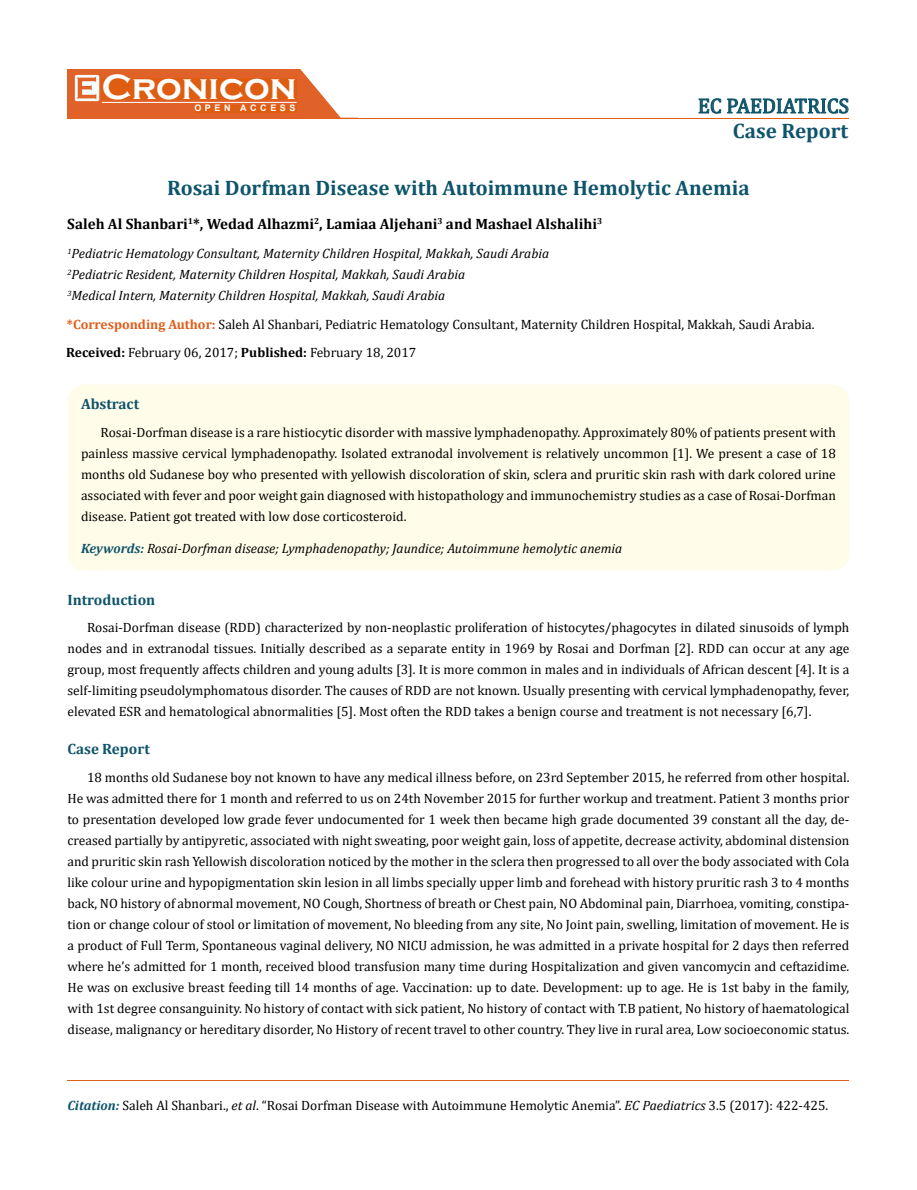
<style>
.page{position:relative;width:917px;height:1190px;background:#fff}
.page>*{position:absolute;margin:0;border:0;box-sizing:border-box;transform-origin:0 0}
.t1{font:700 36px "Copperplate Gothic";color:#fff}
.t2{font:700 21px "Cambria";color:#0e546a}
.t3{font:21px "Cambria";color:#0e546a}
.t4{font:700 15px "Cambria";color:#000}
.t5{font:700 15px "Cambria";color:#0e546a}
.t6{font:13.5px/21px "Cambria";color:#000;text-align:justify}
.t7{font:italic 13.5px/21px "Cambria";color:#000}
.t8{font:700 9px "Arial";letter-spacing:.4em;color:#fff}
.s1{font-weight:700;color:#e05d1a}
.s2{font-weight:700}
.s3{font-weight:700;color:#0e546a}
.s4{font-weight:700;font-style:italic;color:#0e546a}
.s5{font-style:italic}
</style>
<div class="page">
<div style="left:67px;top:70px;width:290px;height:49px;background:#e06228"></div>
<svg style="left:300px;top:69px;width:58px;height:49px"></svg>
<img style="left:75px;top:75px;width:24px;height:26px">
<div style="left:102px;top:79px;width:195px;height:21px;background:#df5d11"></div>
<div style="left:194px;top:105px;width:103px;height:7px;background:#df5d11"></div>
<svg style="left:698px;top:98px;width:23px;height:16px"></svg>
<svg style="left:727px;top:98px;width:121px;height:16px"></svg>
<hr style="left:102px;top:102px;width:194px;height:1px;background:#fff">
<hr style="left:279px;top:118px;width:569px;height:1px;background:#e05d1a">
<hr style="left:67px;top:1080px;width:782px;height:1px;background:#e05d1a">
<div style="left:67px;top:384px;width:782px;height:186px;background:#fffde9;border-radius:18px"></div>
<h1 class="t1" style="left:102px;top:68px;width:196px">Cronicon</h1>
<p class="t8" style="left:194px;top:102px;width:103px">OPEN ACCESS</p>
<h2 class="t3" style="left:698px;top:93px;width:153px">EC PAEDIATRICS</h2>
<h2 class="t2" style="left:732px;top:116px;width:117px">Case Report</h2>
<h2 class="t2" style="left:167px;top:172px;width:584px">Rosai Dorfman Disease with Autoimmune Hemolytic Anemia</h2>
<p class="t4" style="left:67px;top:213px;width:536px">Saleh Al Shanbari<sup>1</sup>*, Wedad Alhazmi<sup>2</sup>, Lamiaa Aljehani<sup>3</sup> and Mashael Alshalihi<sup>3</sup></p>
<p class="t7" style="left:67px;top:242px;width:483px"><sup>1</sup>Pediatric Hematology Consultant, Maternity Children Hospital, Makkah, Saudi Arabia<br><sup>2</sup>Pediatric Resident, Maternity Children Hospital, Makkah, Saudi Arabia<br><sup>3</sup>Medical Intern, Maternity Children Hospital, Makkah, Saudi Arabia</p>
<p class="t6" style="left:67px;top:313px;width:749px"><span class="s1">*Corresponding Author:</span> Saleh Al Shanbari, Pediatric Hematology Consultant, Maternity Children Hospital, Makkah, Saudi Arabia.</p>
<p class="t6" style="left:66px;top:342px;width:351px"><span class="s2">Received:</span> February 06, 2017; <span class="s2">Published:</span> February 18, 2017</p>
<p class="t5" style="left:81px;top:394px;width:60px">Abstract</p>
<p class="t6" style="left:81px;top:421px;width:756px;text-indent:19px">Rosai-Dorfman disease is a rare histiocytic disorder with massive lymphadenopathy. Approximately 80% of patients present with painless massive cervical lymphadenopathy. Isolated extranodal involvement is relatively uncommon [1]. We present a case of 18 months old Sudanese boy who presented with yellowish discoloration of skin, sclera and pruritic skin rash with dark colored urine associated with fever and poor weight gain diagnosed with histopathology and immunochemistry studies as a case of Rosai-Dorfman disease. Patient got treated with low dose corticosteroid.</p>
<p class="t7" style="left:81px;top:537px;width:543px"><span class="s3">Keywords:</span> Rosai-Dorfman disease; Lymphadenopathy; Jaundice; Autoimmune hemolytic anemia</p>
<p class="t5" style="left:67px;top:589px;width:89px">Introduction</p>
<p class="t6" style="left:67px;top:617px;width:783px;text-indent:19px">Rosai-Dorfman disease (RDD) characterized by non-neoplastic proliferation of histocytes/phagocytes in dilated sinusoids of lymph nodes and in extranodal tissues. Initially described as a separate entity in 1969 by Rosai and Dorfman [2]. RDD can occur at any age group, most frequently affects children and young adults [3]. It is more common in males and in individuals of African descent [4]. It is a self-limiting pseudolymphomatous disorder. The causes of RDD are not known. Usually presenting with cervical lymphadenopathy, fever, elevated ESR and hematological abnormalities [5]. Most often the RDD takes a benign course and treatment is not necessary [6,7].</p>
<p class="t5" style="left:67px;top:738px;width:84px">Case Report</p>
<p class="t6" style="left:67px;top:766px;width:783px;text-indent:19px">18 months old Sudanese boy not known to have any medical illness before, on 23rd September 2015, he referred from other hospital.<br>He was admitted there for 1 month and referred to us on 24th November 2015 for further workup and treatment. Patient 3 months prior to presentation developed low grade fever undocumented for 1 week then became high grade documented 39 constant all the day, de&shy;creased partially by antipyretic, associated with night sweating, poor weight gain, loss of appetite, decrease activity, abdominal distension and pruritic skin rash Yellowish discoloration noticed by the mother in the sclera then progressed to all over the body associated with Cola like colour urine and hypopigmentation skin lesion in all limbs specially upper limb and forehead with history pruritic rash 3 to 4 months back, NO history of abnormal movement, NO Cough, Shortness of breath or Chest pain, NO Abdominal pain, Diarrhoea, vomiting, constipa&shy;tion or change colour of stool or limitation of movement, No bleeding from any site, No Joint pain, swelling, limitation of movement. He is a product of Full Term, Spontaneous vaginal delivery, NO NICU admission, he was admitted in a private hospital for 2 days then referred where he’s admitted for 1 month, received blood transfusion many time during Hospitalization and given vancomycin and ceftazidime.<br>He was on exclusive breast feeding till 14 months of age. Vaccination: up to date. Development: up to age. He is 1st baby in the family, with 1st degree consanguinity. No history of contact with sick patient, No history of contact with T.B patient, No history of haematological disease, malignancy or hereditary disorder, No History of recent travel to other country. They live in rural area, Low socioeconomic status.</p>
<p class="t6" style="left:67px;top:1094px;width:762px"><span class="s4">Citation:</span> Saleh Al Shanbari., <span class="s5">et al</span>. “Rosai Dorfman Disease with Autoimmune Hemolytic Anemia”. <span class="s5">EC Paediatrics</span> 3.5 (2017): 422-425.</p>
</div>
